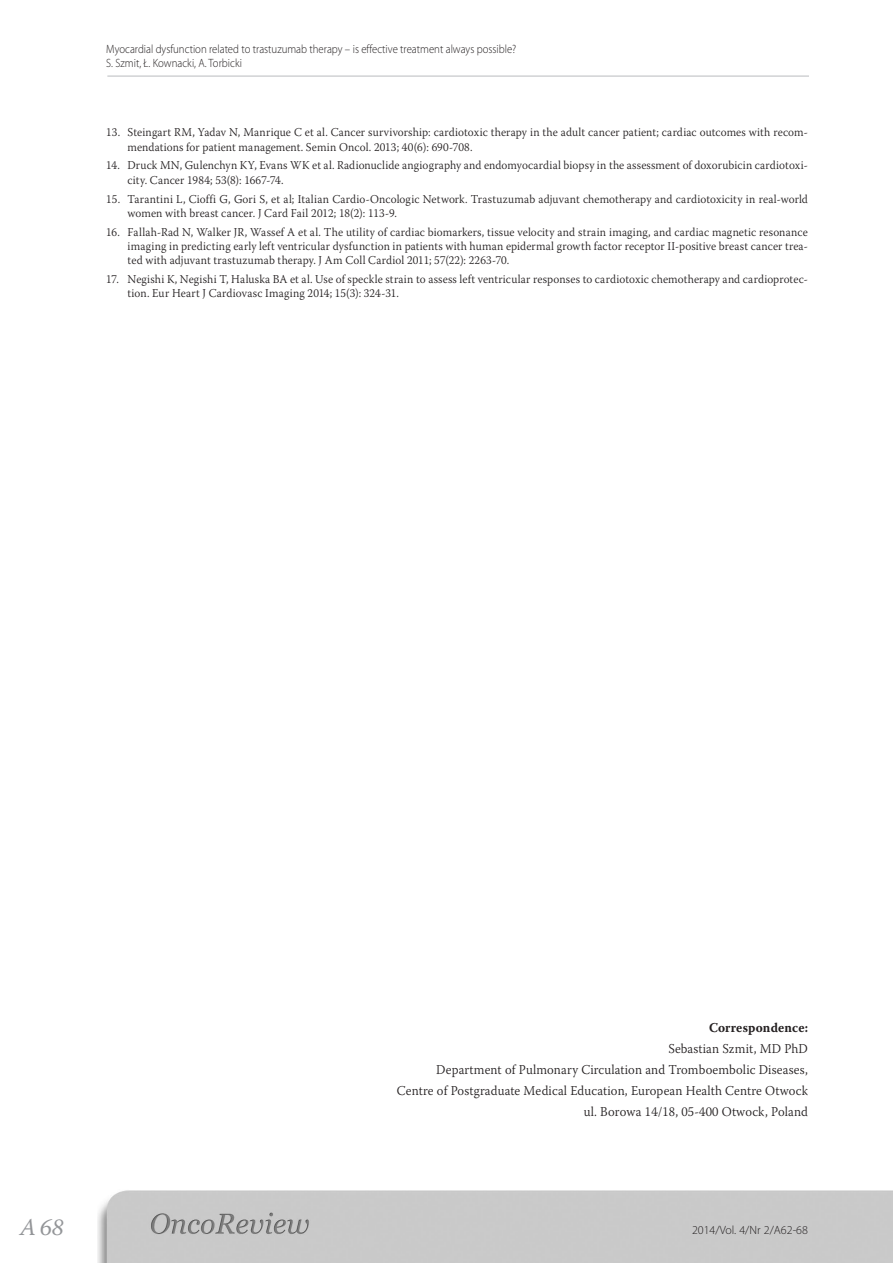
<style>
.page{position:relative;width:893px;height:1263px;background:#fff}
.page>*{position:absolute;margin:0;border:0;box-sizing:border-box;transform-origin:0 0}
.t1{font:italic 24px "Warnock Pro";color:#939598}
.t2{font:300 13.5px/21px "Warnock Pro";letter-spacing:.01em;color:#231f20;text-align:right;scale:.95 1}
.t3{font:700 13.5px "Warnock Pro";letter-spacing:.01em;color:#231f20;scale:.95 1}
.t4{font:300 12px/14.4px "Warnock Pro";letter-spacing:.01em;color:#231f20;scale:.95 1}
.t5{font:300 12px/13.5px "Myriad Pro";color:#231f20;scale:.9 1}
.t6{font:300 12px "Myriad Pro";color:#231f20}
</style>
<div class="page">
<div style="left:98px;top:1190px;width:795px;height:73px;background:#c9c9c9"></div>
<hr style="left:107px;top:75px;width:702px;height:2px;background:#d1d2d4">
<p class="t5" style="left:106px;top:42px;width:457px">Myocardial dysfunction related to trastuzumab therapy – is effective treatment always possible?<br>S. Szmit, Ł. Kownacki, A. Torbicki</p>
<p class="t4" style="left:128px;top:125px;width:718px;text-indent:-21px">13. Steingart RM, Yadav N, Manrique C et al. Cancer survivorship: cardiotoxic therapy in the adult cancer patient; cardiac outcomes with recom&shy;mendations for patient management. Semin Oncol. 2013; 40(6): 690-708.</p>
<p class="t4" style="left:128px;top:158px;width:718px;text-indent:-21px">14. Druck MN, Gulenchyn KY, Evans WK et al. Radionuclide angiography and endomyocardial biopsy in the assessment of doxorubicin cardiotoxi&shy;city. Cancer 1984; 53(8): 1667-74.</p>
<p class="t4" style="left:128px;top:191px;width:718px;text-indent:-21px">15. Tarantini L, Cioffi G, Gori S, et al; Italian Cardio-Oncologic Network. Trastuzumab adjuvant chemotherapy and cardiotoxicity in real-world women with breast cancer. J Card Fail 2012; 18(2): 113-9.</p>
<p class="t4" style="left:128px;top:224px;width:718px;text-align:justify;text-indent:-21px">16. Fallah-Rad N, Walker JR, Wassef A et al. The utility of cardiac biomarkers, tissue velocity and strain imaging, and cardiac magnetic resonance imaging in predicting early left ventricular dysfunction in patients with human epidermal growth factor receptor II-positive breast cancer trea&shy;ted with adjuvant trastuzumab therapy. J Am Coll Cardiol 2011; 57(22): 2263-70.</p>
<p class="t4" style="left:128px;top:272px;width:718px;text-indent:-21px">17. Negishi K, Negishi T, Haluska BA et al. Use of speckle strain to assess left ventricular responses to cardiotoxic chemotherapy and cardioprotec&shy;tion. Eur Heart J Cardiovasc Imaging 2014; 15(3): 324-31.</p>
<h1 class="t1" style="left:20px;top:1212px;width:45px">A68</h1>
<p class="t3" style="left:709px;top:1019px;width:106px">Correspondence:</p>
<p class="t2" style="left:397px;top:1038px;width:434px">Sebastian Szmit, MD PhD<br>Department of Pulmonary Circulation and Tromboembolic Diseases, Centre of Postgraduate Medical Education, European Health Centre Otwock ul. Borowa 14/18, 05-400 Otwock, Poland</p>
<p class="t6" style="left:692px;top:1223px;width:117px">2014/Vol. 4/Nr 2/A62-68</p>
</div>
